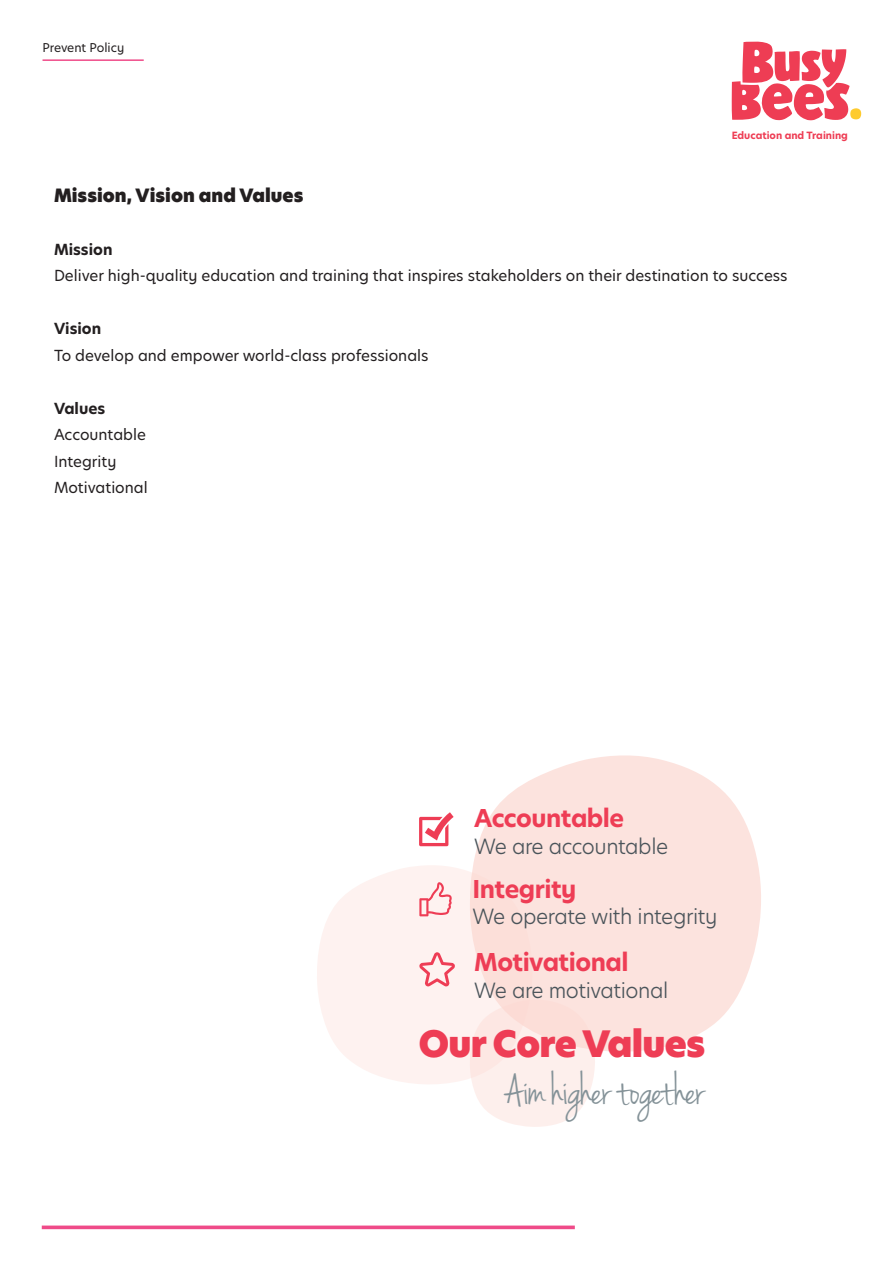
<style>
.page{position:relative;width:893px;height:1263px;background:#fff}
.page>*{position:absolute;margin:0;border:0;box-sizing:border-box;transform-origin:0 0}
.t1{font:46.35px "Jenna Sue";letter-spacing:-.03em;color:#849298}
.t2{font:35.7px "Hero Junior Super";letter-spacing:-.02em;color:#ee3d55}
.t3{font:700 24.15px "Hero Junior";letter-spacing:-.02em;color:#ee3d55}
.t4{font:300 20.7px "Hero Junior";letter-spacing:-.02em;color:#4a545a}
.t5{font:18px "Hero Junior Super";color:#231f20}
.t6{font:15px/26.5px "Hero Junior";color:#231f20}
.t7{font:700 15px "Hero Junior";color:#231f20}
.t8{font:12px "Hero Junior";color:#231f20}
.t9{font:700 9.9px "Hero Junior";color:#ee3d54}
</style>
<div class="page">
<svg style="left:419px;top:812px;width:35px;height:34px"></svg>
<svg style="left:473px;top:755px;width:288px;height:297px;fill:#fce3de"></svg>
<svg style="left:317px;top:864px;width:216px;height:220px;fill:#fef2f0"></svg>
<svg style="left:469px;top:999px;width:126px;height:128px;background:#fdece8"></svg>
<svg style="left:419px;top:882px;width:33px;height:34px"></svg>
<svg style="left:419px;top:952px;width:36px;height:34px"></svg>
<hr style="left:43px;top:59px;width:101px;height:2px;background:#ef4b89">
<svg style="left:732px;top:41px;width:129px;height:79px"></svg>
<svg style="left:42px;top:1225px;width:533px;height:4px;background:#f16499"></svg>
<p class="t8" style="left:43px;top:40px;width:83px">Prevent Policy</p>
<p class="t9" style="left:732px;top:129px;width:118px">Education and Training</p>
<p class="t5" style="left:54px;top:183px;width:251px">Mission, Vision and Values</p>
<p class="t7" style="left:54px;top:239px;width:60px">Mission</p>
<p class="t6" style="left:54px;top:262px;width:735px">Deliver high-quality education and training that inspires stakeholders on their destination to success</p>
<p class="t7" style="left:54px;top:318px;width:49px">Vision</p>
<p class="t6" style="left:54px;top:341px;width:376px">To develop and empower world-class professionals</p>
<p class="t7" style="left:54px;top:398px;width:53px">Values</p>
<p class="t6" style="left:54px;top:421px;width:95px">Accountable<br>Integrity<br>Motivational</p>
<h3 class="t3" style="left:474px;top:802px;width:152px">Accountable</h3>
<h3 class="t4" style="left:474px;top:832px;width:196px">We are accountable</h3>
<h3 class="t3" style="left:472px;top:872px;width:105px">Integrity</h3>
<h3 class="t4" style="left:472px;top:902px;width:246px">We operate with integrity</h3>
<h3 class="t3" style="left:474px;top:946px;width:156px">Motivational</h3>
<h3 class="t4" style="left:474px;top:976px;width:196px">We are motivational</h3>
<h2 class="t2" style="left:419px;top:1019px;width:288px">Our Core Values</h2>
<h1 class="t1" style="left:505px;top:1064px;width:201px">Aim higher together</h1>
</div>
